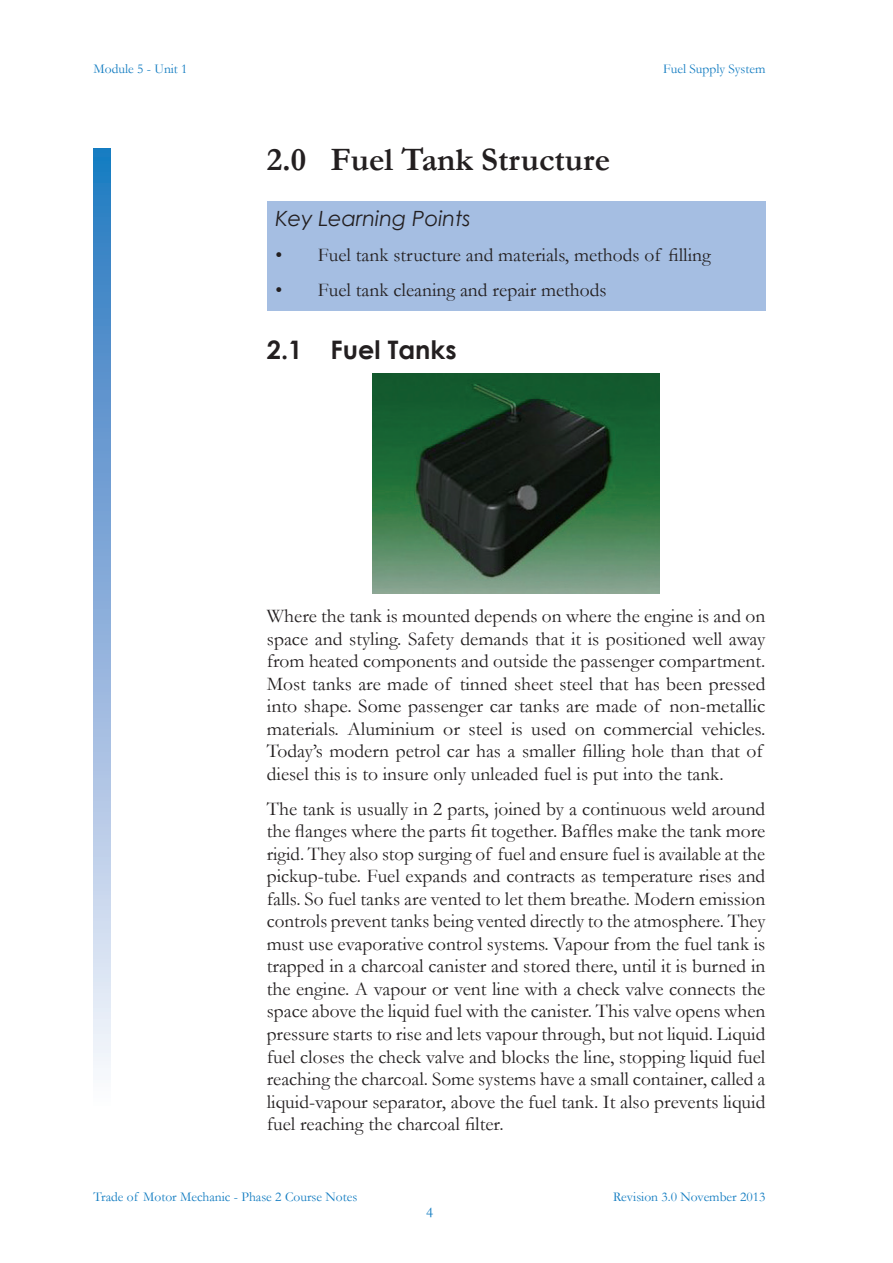
<style>
.page{position:relative;width:893px;height:1263px;background:#fff}
.page>*{position:absolute;margin:0;border:0;box-sizing:border-box;transform-origin:0 0}
.t1{font:700 33px "Garamond";color:#231f20}
.t2{font:700 25.5px "Century Gothic";color:#231f20}
.t3{font:italic 21px "Century Gothic";color:#231f20}
.t4{font:19.5px/22.5px "Garamond";color:#231f20}
.t5{font:15px "Garamond";color:#127cc1}
.t6{font:13.5px "Garamond";color:#127cc1}
</style>
<div class="page">
<div style="left:94px;top:149px;width:17px;height:961px;background:linear-gradient(to bottom,#2374bf,#fcf5fc)"></div>
<img style="left:373px;top:374px;width:287px;height:219px">
<div style="left:267px;top:201px;width:498px;height:110px;background:#a5bee2"></div>
<p class="t6" style="left:94px;top:59px;width:96px">Module 5 - Unit 1</p>
<h1 class="t1" style="left:267px;top:138px;width:345px">2.0 Fuel Tank Structure</h1>
<p class="t6" style="left:663px;top:59px;width:104px">Fuel Supply System</p>
<p class="t3" style="left:275px;top:203px;width:197px">Key Learning Points</p>
<p class="t4" style="left:275px;top:243px;width:437px">• Fuel tank structure and materials, methods of filling</p>
<p class="t4" style="left:275px;top:278px;width:333px">• Fuel tank cleaning and repair methods</p>
<h2 class="t2" style="left:267px;top:330px;width:191px">2.1 Fuel Tanks</h2>
<p class="t4" style="left:267px;top:604px;width:500px">Where the tank is mounted depends on where the engine is and on space and styling. Safety demands that it is positioned well away from heated components and outside the passenger compartment.<br>Most tanks are made of tinned sheet steel that has been pressed into shape. Some passenger car tanks are made of non-metallic materials. Aluminium or steel is used on commercial vehicles.<br>Today’s modern petrol car has a smaller filling hole than that of diesel this is to insure only unleaded fuel is put into the tank.</p>
<p class="t4" style="left:267px;top:797px;width:500px;text-align:justify">The tank is usually in 2 parts, joined by a continuous weld around the flanges where the parts fit together. Baffles make the tank more rigid. They also stop surging of fuel and ensure fuel is available at the pickup-tube. Fuel expands and contracts as temperature rises and falls. So fuel tanks are vented to let them breathe. Modern emission controls prevent tanks being vented directly to the atmosphere. They must use evaporative control systems. Vapour from the fuel tank is trapped in a charcoal canister and stored there, until it is burned in the engine. A vapour or vent line with a check valve connects the space above the liquid fuel with the canister. This valve opens when pressure starts to rise and lets vapour through, but not liquid. Liquid fuel closes the check valve and blocks the line, stopping liquid fuel reaching the charcoal. Some systems have a small container, called a liquid-vapour separator, above the fuel tank. It also prevents liquid fuel reaching the charcoal filter.</p>
<p class="t6" style="left:94px;top:1188px;width:265px">Trade of Motor Mechanic - Phase 2 Course Notes</p>
<p class="t5" style="left:426px;top:1202px;width:9px">4</p>
<p class="t6" style="left:613px;top:1187px;width:154px">Revision 3.0 November 2013</p>
</div>
